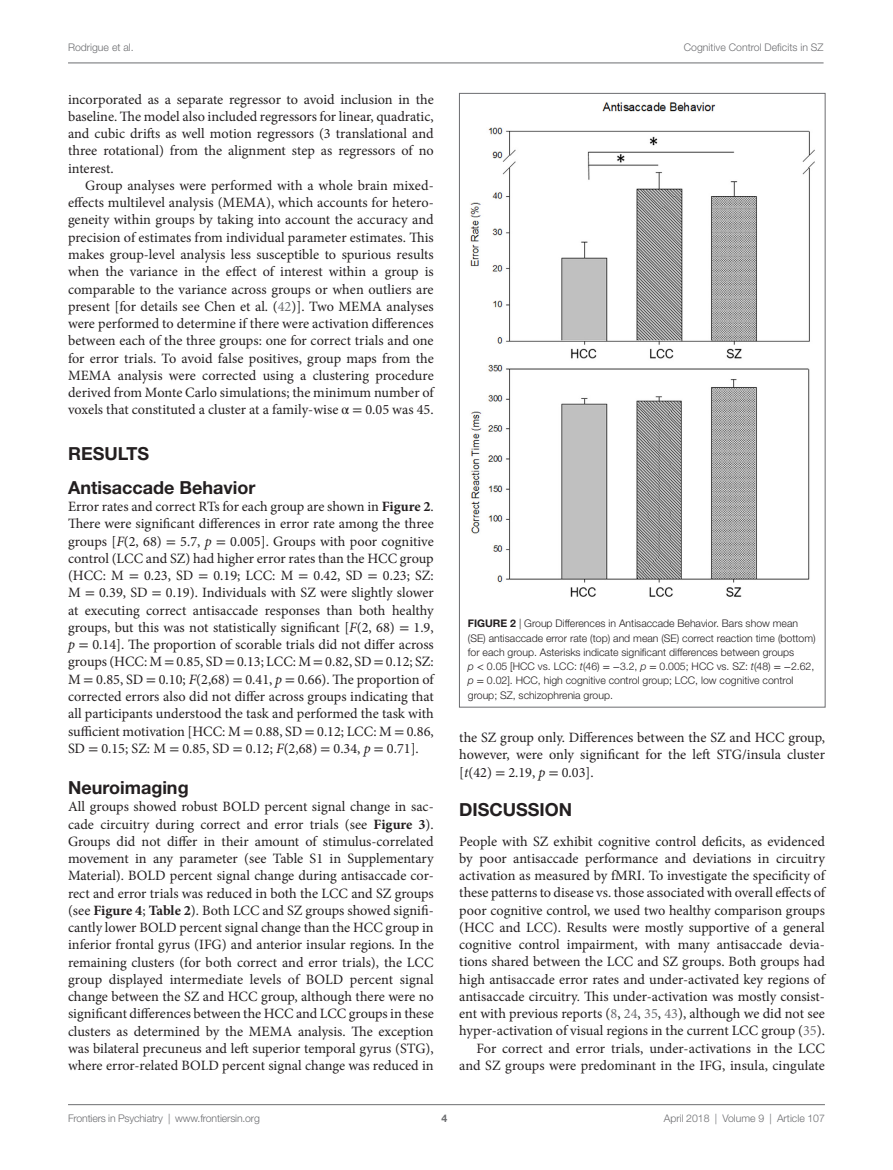
<style>
.page{position:relative;width:893px;height:1170px;background:#fff}
.page>*{position:absolute;margin:0;border:0;box-sizing:border-box;transform-origin:0 0}
.t1{font:700 18px/33.8px "Helvetica Neue LT Std";color:#231f20}
.t2{font:14.25px/17.2px "Minion Pro";color:#231f20;text-align:justify}
.t3{font:300 10.5px/14.2px "Helvetica Neue LT Std";color:#231f20}
.t4{font:300 10.5px "Helvetica Neue LT Std";color:#6c6d70}
.t5{font:700 10.5px "Helvetica Neue LT Std";color:#6c6d70}
.s1{color:#6c6d70}
.s2{font-family:"STIX General"}
.s3{font-weight:700}
.s4{font-style:italic}
.s5{font-family:"STIX General";font-weight:400}
</style>
<div class="page">
<img style="left:470px;top:102px;width:345px;height:495px">
<hr style="left:68px;top:63px;width:756px;height:1px;background:#6c6d70">
<hr style="left:68px;top:1104px;width:757px;height:1px;background:#6c6d70">
<p class="t4" style="left:68px;top:41px;width:67px">Rodrigue et al.</p>
<p class="t4" style="left:684px;top:41px;width:141px">Cognitive Control Deficits in SZ</p>
<p class="t2" style="left:68px;top:90px;width:367px">incorporated as a separate regressor to avoid inclusion in the baseline. The model also included regressors for linear, quadratic, and cubic drifts as well motion regressors (3 translational and three rotational) from the alignment step as regressors of no interest.</p>
<p class="t2" style="left:68px;top:177px;width:367px;text-indent:17px">Group analyses were performed with a whole brain mixed&shy;effects multilevel analysis (MEMA), which accounts for hetero&shy;geneity within groups by taking into account the accuracy and precision of estimates from individual parameter estimates. This makes group-level analysis less susceptible to spurious results when the variance in the effect of interest within a group is comparable to the variance across groups or when outliers are present [for details see Chen et al. (<span class="s1">42</span>)]. Two MEMA analyses were performed to determine if there were activation differences between each of the three groups: one for correct trials and one for error trials. To avoid false positives, group maps from the MEMA analysis were corrected using a clustering procedure derived from Monte Carlo simulations; the minimum number of voxels that constituted a cluster at a family-wise <span class="s2">α =</span> 0.05 was 45.</p>
<p class="t1" style="left:68px;top:436px;width:13px">RES</p>
<p class="t1" style="left:68px;top:436px;width:189px;text-indent:36px">ULTS<br>Antisaccade Behavior</p>
<p class="t2" style="left:68px;top:498px;width:367px">Error rates and correct RTs for each group are shown in <span class="s3">Figure 2</span>.<br>There were significant differences in error rate among the three groups [<span class="s4">F</span>(2, 68) <span class="s2">=</span> 5.7, <span class="s4">p</span> <span class="s2">=</span> 0.005]. Groups with poor cognitive control (LCC and SZ) had higher error rates than the HCC group (HCC: M <span class="s2">=</span> 0.23, SD <span class="s2">=</span> 0.19; LCC: M <span class="s2">=</span> 0.42, SD <span class="s2">=</span> 0.23; SZ:<br>M <span class="s2">=</span> 0.39, SD <span class="s2">=</span> 0.19). Individuals with SZ were slightly slower at executing correct antisaccade responses than both healthy groups, but this was not statistically significant [<span class="s4">F</span>(2, 68) <span class="s2">=</span> 1.9, <span class="s4">p</span> <span class="s2">=</span> 0.14]. The proportion of scorable trials did not differ across groups (HCC: M <span class="s2">=</span> 0.85, SD <span class="s2">=</span> 0.13; LCC: M <span class="s2">=</span> 0.82, SD <span class="s2">=</span> 0.12; SZ:<br>M <span class="s2">=</span> 0.85, SD <span class="s2">=</span> 0.10; <span class="s4">F</span>(2,68) <span class="s2">=</span> 0.41, <span class="s4">p</span> <span class="s2">=</span> 0.66). The proportion of corrected errors also did not differ across groups indicating that all participants understood the task and performed the task with sufficient motivation [HCC: M <span class="s2">=</span> 0.88, SD <span class="s2">=</span> 0.12; LCC: M <span class="s2">=</span> 0.86, SD <span class="s2">=</span> 0.15; SZ: M <span class="s2">=</span> 0.85, SD <span class="s2">=</span> 0.12; <span class="s4">F</span>(2,68) <span class="s2">=</span> 0.34, <span class="s4">p</span> <span class="s2">=</span> 0.71].</p>
<p class="t1" style="left:68px;top:770px;width:122px">Neuroimaging</p>
<p class="t2" style="left:68px;top:798px;width:367px">All groups showed robust BOLD percent signal change in sac&shy;cade circuitry during correct and error trials (see <span class="s3">Figure 3</span>).<br>Groups did not differ in their amount of stimulus-correlated movement in any parameter (see Table S1 in Supplementary Material). BOLD percent signal change during antisaccade cor&shy;rect and error trials was reduced in both the LCC and SZ groups (see <span class="s3">Figure 4</span>; <span class="s3">Table 2</span>). Both LCC and SZ groups showed signifi&shy;cantly lower BOLD percent signal change than the HCC group in inferior frontal gyrus (IFG) and anterior insular regions. In the remaining clusters (for both correct and error trials), the LCC group displayed intermediate levels of BOLD percent signal change between the SZ and HCC group, although there were no significant differences between the HCC and LCC groups in these clusters as determined by the MEMA analysis. The exception was bilateral precuneus and left superior temporal gyrus (STG), where error-related BOLD percent signal change was reduced in</p>
<p class="t3" style="left:468px;top:616px;width:349px"><span class="s3">Figure 2</span> | Group Differences in Antisaccade Behavior. Bars show mean (SE) antisaccade error rate (top) and mean (SE) correct reaction time (bottom) for each group. Asterisks indicate significant differences between groups<br><span class="s4">p</span> <span class="s5">&lt;</span> 0.05 [HCC vs. LCC: <span class="s4">t</span>(46) <span class="s5">= −</span>3.2, <span class="s4">p</span> <span class="s5">=</span> 0.005; HCC vs. SZ: <span class="s4">t</span>(48) <span class="s5">= −</span>2.62, <span class="s4">p</span> <span class="s5">=</span> 0.02]. HCC, high cognitive control group; LCC, low cognitive control group; SZ, schizophrenia group.</p>
<p class="t2" style="left:459px;top:729px;width:367px">the SZ group only. Differences between the SZ and HCC group, however, were only significant for the left STG/insula cluster [<span class="s4">t</span>(42) <span class="s2">=</span> 2.19, <span class="s4">p</span> <span class="s2">=</span> 0.03].</p>
<p class="t1" style="left:459px;top:791px;width:112px">DISCUSSION</p>
<p class="t2" style="left:459px;top:832px;width:367px;text-align:right">People with SZ exhibit cognitive control deficits, as evidenced by poor antisaccade performance and deviations in circuitry activation as measured by fMRI. To investigate the specificity of these patterns to disease vs. those associated with overall effects of poor cognitive control, we used two healthy comparison groups (HCC and LCC). Results were mostly supportive of a general cognitive control impairment, with many antisaccade devia&shy;tions shared between the LCC and SZ groups. Both groups had high antisaccade error rates and under-activated key regions of antisaccade circuitry. This under-activation was mostly consist&shy;ent with previous reports (<span class="s1">8</span>, <span class="s1">24</span>, <span class="s1">35</span>, <span class="s1">43</span>), although we did not see hyper-activation of visual regions in the current LCC group (<span class="s1">35</span>).<br>For correct and error trials, under-activations in the LCC and SZ groups were predominant in the IFG, insula, cingulate</p>
<p class="t4" style="left:68px;top:1111px;width:193px">Frontiers in Psychiatry | www.frontiersin.org</p>
<p class="t4" style="left:664px;top:1111px;width:163px">April 2018 | Volume 9 | Article 107</p>
<p class="t5" style="left:441px;top:1111px;width:7px">4</p>
</div>
